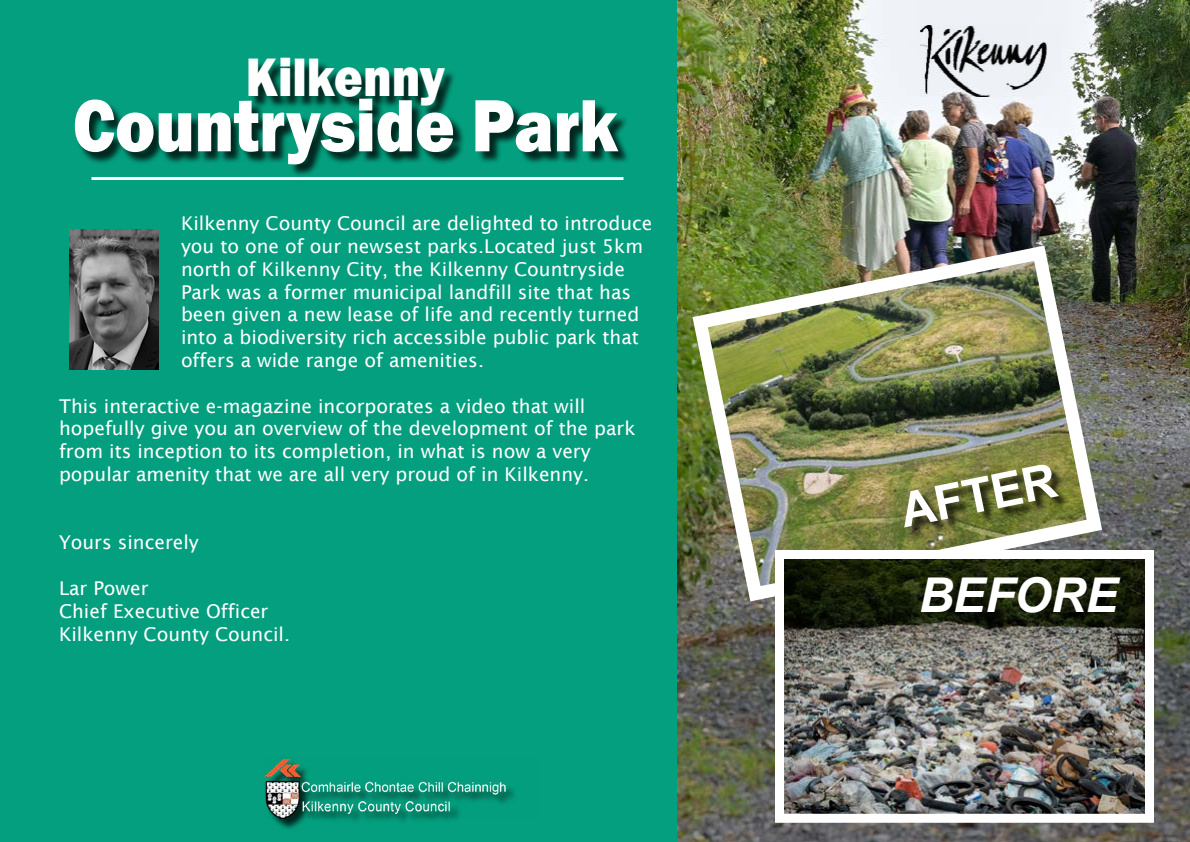
<style>
.page{position:relative;width:1190px;height:842px;background:#fff}
.page>*{position:absolute;margin:0;border:0;box-sizing:border-box;transform-origin:0 0}
.t1{font:800 76.6px "Franklin Gothic";color:#fff;scale:.88 1}
.t2{font:800 55.7px "Franklin Gothic";color:#fff;scale:.88 1}
.t3{font:italic 700 48px "Arial";letter-spacing:-.005em;color:#fff}
.t4{font:700 48px "Arial";color:#fff}
.t5{font:19px/22.8px "Lucida Sans";color:#fff}
</style>
<div class="page">
<div style="left:0;top:0;width:685px;height:842px;background:#049f7e"></div>
<div style="left:76px;top:61px;width:555px;height:116px;background:#000;opacity:.75"></div>
<hr style="left:91px;top:177px;width:533px;height:3px;background:#fff">
<img style="left:677px;top:0;width:513px;height:842px">
<img style="left:921px;top:25px;width:141px;height:71px">
<img style="left:685px;top:238px;width:425px;height:371px">
<img style="left:785px;top:560px;width:359px;height:253px">
<div style="left:775px;top:550px;width:379px;height:273px;border:9px solid #fff"></div>
<div style="left:266px;top:760px;width:252px;height:71px;background:#000;opacity:.75"></div>
<img style="left:264px;top:758px;width:254px;height:60px">
<div style="left:906px;top:466px;width:165px;height:74px;background:#000;opacity:.75"></div>
<img style="left:69px;top:230px;width:90px;height:139px">
<h2 class="t2" style="left:246px;top:42px;width:228px">Kilkenny</h2>
<h1 class="t1" style="left:73px;top:76px;width:621px">Countryside Park</h1>
<p class="t5" style="left:181px;top:212px;width:473px">Kilkenny County Council are delighted to introduce you to one of our newsest parks.Located just 5km north of Kilkenny City, the Kilkenny Countryside Park was a former municipal landfill site that has been given a new lease of life and recently turned into a biodiversity rich accessible public park that offers a wide range of amenities.</p>
<p class="t5" style="left:59px;top:394px;width:578px">This interactive e-magazine incorporates a video that will hopefully give you an overview of the development of the park from its inception to its completion, in what is now a very popular amenity that we are all very proud of in Kilkenny.</p>
<h3 class="t4" style="left:894px;top:478px;width:160px;rotate:-12deg">AFTER</h3>
<p class="t5" style="left:59px;top:531px;width:141px">Yours sincerely</p>
<p class="t5" style="left:59px;top:577px;width:233px">Lar Power<br>Chief Executive Officer<br>Kilkenny County Council.</p>
<h3 class="t3" style="left:919px;top:563px;width:200px">BEFORE</h3>
</div>
